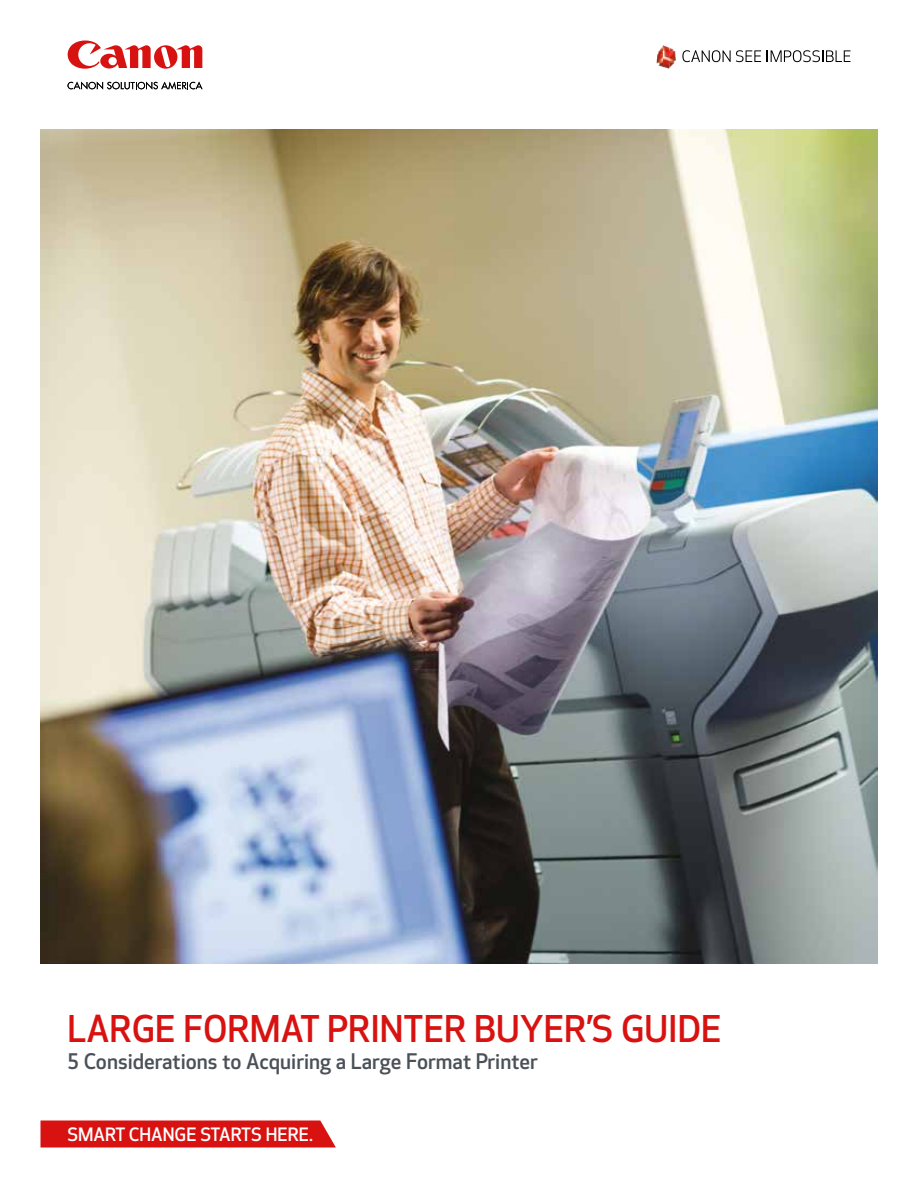
<style>
.page{position:relative;width:918px;height:1188px;background:#fff}
.page>*{position:absolute;margin:0;border:0;box-sizing:border-box;transform-origin:0 0}
.t1{font:500 36px "Optic Sans 301";color:#d81210}
.t2{font:500 21px "Optic Sans 301";color:#4a5057}
.t3{font:500 18px "Optic Sans 301";color:#fff}
</style>
<div class="page">
<img style="left:40px;top:130px;width:838px;height:834px">
<svg style="left:657px;top:45px;width:19px;height:24px"></svg>
<svg style="left:682px;top:50px;width:79px;height:12px"></svg>
<svg style="left:767px;top:50px;width:83px;height:12px"></svg>
<svg style="left:68px;top:82px;width:134px;height:7px"></svg>
<svg style="left:68px;top:41px;width:134px;height:28px"></svg>
<svg style="left:40px;top:1120px;width:296px;height:28px;background:#da201f"></svg>
<h1 class="t1" style="left:68px;top:1009px;width:656px">LARGE FORMAT PRINTER BUYER’S GUIDE</h1>
<p class="t2" style="left:68px;top:1050px;width:472px">5 Considerations to Acquiring a Large Format Printer</p>
<p class="t3" style="left:68px;top:1124px;width:247px">SMART CHANGE STARTS HERE.</p>
</div>
